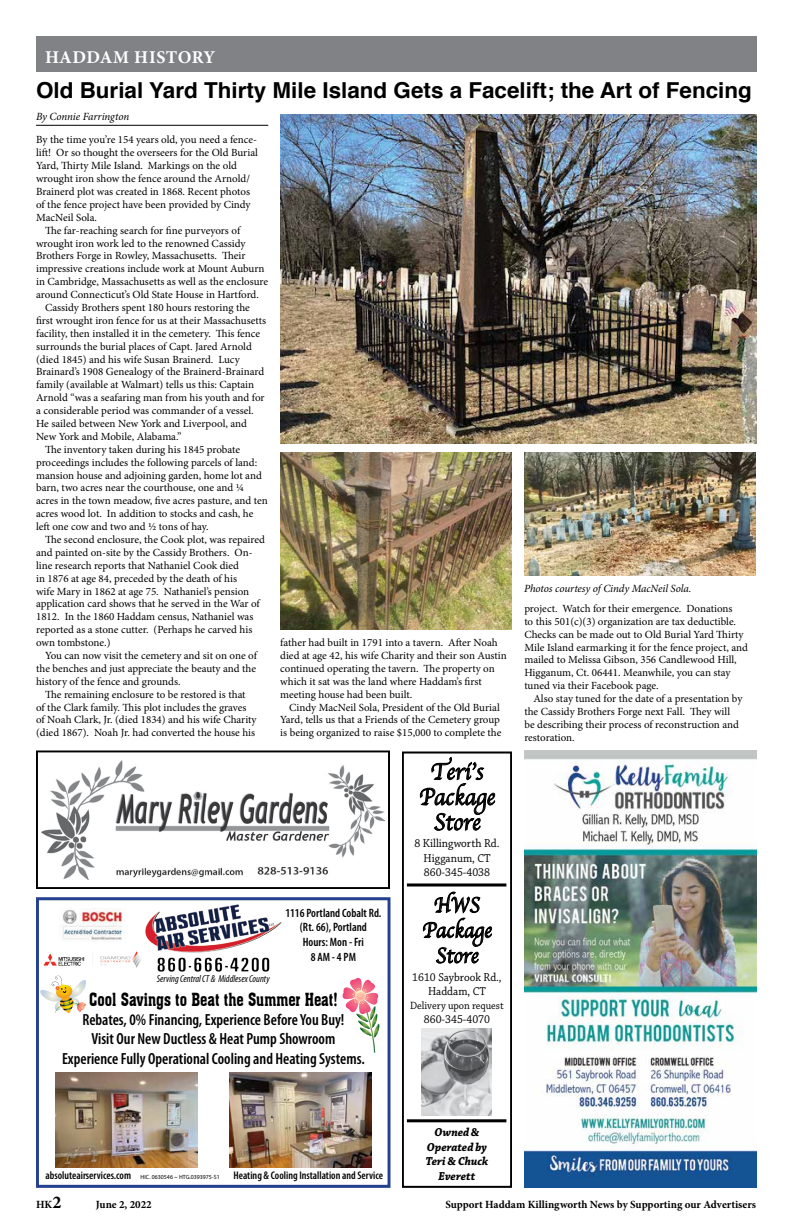
<style>
.page{position:relative;width:792px;height:1224px;background:#fff}
.page>*{position:absolute;margin:0;border:0;box-sizing:border-box;transform-origin:0 0}
.t1{font:24.2px/25.3px "Apple Chancery";color:#000;text-align:center;scale:.93 1}
.t2{font:22.2px/25.3px "Apple Chancery";color:#000;text-align:center;scale:.88 1}
.t3{font:700 22px "Helvetica";color:#000}
.t4{font:700 18px "Minion Pro";letter-spacing:.02em;color:#fff}
.t5{font:17.7px "Aachen BT";color:#000;scale:.78 1}
.t6{font:600 condensed 16.1px/19.4px "Myriad Pro";color:#000;text-align:center}
.t7{font:12.1px/14.5px "Chaparral Pro";color:#000;text-align:center;scale:.93 1}
.t8{font:600 condensed 12.1px/14.5px "Myriad Pro";color:#000;text-align:center}
.t9{font:italic 700 12.1px/14.5px "Chaparral Pro";color:#000;text-align:center;scale:.93 1}
.t10{font:600 condensed 11.1px "Myriad Pro";color:#000}
.t11{font:11.1px "Chaparral Pro";color:#000;scale:.93 1}
.t12{font:700 11px "Minion Pro";color:#000}
.t13{font:italic 11px "Minion Pro";letter-spacing:-.01em;color:#000}
.t14{font:10.9px/12.9px "Minion Pro";letter-spacing:-.005em;color:#000}
.t15{font:italic condensed 10.1px "Myriad Pro";color:#000}
.t16{font:6.1px "Myriad Pro";color:#000}
.s1{font-size:18px}
</style>
<div class="page">
<div style="left:36px;top:897px;width:355px;height:291px;border:3px solid #25408f"></div>
<img style="left:145px;top:904px;width:137px;height:68px">
<img style="left:55px;top:1072px;width:143px;height:96px">
<img style="left:229px;top:1072px;width:142px;height:96px">
<img style="left:43px;top:951px;width:98px;height:17px">
<img style="left:62px;top:908px;width:64px;height:32px">
<svg style="left:36px;top:975px;width:50px;height:40px"></svg>
<svg style="left:342px;top:978px;width:37px;height:75px"></svg>
<img style="left:524px;top:751px;width:232px;height:437px">
<div style="left:402px;top:752px;width:110px;height:436px;border:2px solid #000"></div>
<svg style="left:419px;top:752px;width:77px;height:79px"></svg>
<hr style="left:407px;top:884px;width:99px;height:2px;background:#000">
<svg style="left:422px;top:886px;width:71px;height:78px"></svg>
<hr style="left:407px;top:1119px;width:99px;height:3px;background:#000">
<img style="left:422px;top:1028px;width:69px;height:88px">
<img style="left:41px;top:760px;width:344px;height:119px">
<div style="left:36px;top:751px;width:354px;height:138px;border:2px solid #000"></div>
<div style="left:36px;top:36px;width:720px;height:36px;background:#808285"></div>
<hr style="left:36px;top:125px;width:232px;height:1px;background:#000">
<img style="left:280px;top:114px;width:476px;height:330px">
<img style="left:280px;top:452px;width:232px;height:177px">
<img style="left:524px;top:452px;width:232px;height:123px">
<h3 class="t4" style="left:45px;top:44px;width:172px">HADDAM HISTORY</h3>
<h3 class="t3" style="left:36px;top:73px;width:717px">Old Burial Yard Thirty Mile Island Gets a Facelift; the Art of Fencing</h3>
<p class="t13" style="left:36px;top:109px;width:95px">By Connie Farrington</p>
<p class="t14" style="left:36px;top:134px;width:223px">By the time you’re 154 years old, you need a fence-</p>
<p class="t14" style="left:36px;top:146px;width:224px">lift! Or so thought the overseers for the Old Burial</p>
<p class="t14" style="left:36px;top:159px;width:202px">Yard, Thirty Mile Island. Markings on the old</p>
<p class="t14" style="left:36px;top:172px;width:215px">wrought iron show the fence around the Arnold/</p>
<p class="t14" style="left:36px;top:185px;width:216px">Brainerd plot was created in 1868. Recent photos</p>
<p class="t14" style="left:36px;top:198px;width:216px">of the fence project have been provided by Cindy</p>
<p class="t14" style="left:36px;top:211px;width:62px">MacNeil Sola.</p>
<p class="t14" style="left:45px;top:224px;width:197px">The far-reaching search for fine purveyors of</p>
<p class="t14" style="left:36px;top:237px;width:211px">wrought iron work led to the renowned Cassidy</p>
<p class="t14" style="left:36px;top:250px;width:211px">Brothers Forge in Rowley, Massachusetts. Their</p>
<p class="t14" style="left:36px;top:262px;width:230px">impressive creations include work at Mount Auburn</p>
<p class="t14" style="left:36px;top:275px;width:234px">in Cambridge, Massachusetts as well as the enclosure</p>
<p class="t14" style="left:36px;top:288px;width:224px">around Connecticut’s Old State House in Hartford.</p>
<p class="t14" style="left:45px;top:301px;width:206px">Cassidy Brothers spent 180 hours restoring the</p>
<p class="t14" style="left:36px;top:314px;width:232px">first wrought iron fence for us at their Massachusetts</p>
<p class="t14" style="left:36px;top:327px;width:226px">facility, then installed it in the cemetery. This fence</p>
<p class="t14" style="left:36px;top:340px;width:217px">surrounds the burial places of Capt. Jared Arnold</p>
<p class="t14" style="left:36px;top:353px;width:205px">(died 1845) and his wife Susan Brainerd. Lucy</p>
<p class="t14" style="left:36px;top:366px;width:230px">Brainard’s 1908 Genealogy of the Brainerd-Brainard</p>
<p class="t14" style="left:36px;top:378px;width:220px">family (available at Walmart) tells us this: Captain</p>
<p class="t14" style="left:36px;top:391px;width:230px">Arnold “was a seafaring man from his youth and for</p>
<p class="t14" style="left:36px;top:404px;width:219px">a considerable period was commander of a vessel.</p>
<p class="t14" style="left:36px;top:417px;width:212px">He sailed between New York and Liverpool, and</p>
<p class="t14" style="left:36px;top:430px;width:147px">New York and Mobile, Alabama.”</p>
<p class="t14" style="left:45px;top:443px;width:197px">The inventory taken during his 1845 probate</p>
<p class="t14" style="left:36px;top:456px;width:223px">proceedings includes the following parcels of land:</p>
<p class="t14" style="left:36px;top:469px;width:227px">mansion house and adjoining garden, home lot and</p>
<p class="t14" style="left:36px;top:482px;width:209px">barn, two acres near the courthouse, one and ¼</p>
<p class="t14" style="left:36px;top:494px;width:233px">acres in the town meadow, five acres pasture, and ten</p>
<p class="t14" style="left:36px;top:507px;width:219px">acres wood lot. In addition to stocks and cash, he</p>
<p class="t14" style="left:36px;top:520px;width:174px">left one cow and two and ½ tons of hay.</p>
<p class="t14" style="left:45px;top:533px;width:221px">The second enclosure, the Cook plot, was repaired</p>
<p class="t14" style="left:36px;top:546px;width:218px">and painted on-site by the Cassidy Brothers. On-</p>
<p class="t14" style="left:36px;top:559px;width:205px">line research reports that Nathaniel Cook died</p>
<p class="t14" style="left:36px;top:572px;width:202px">in 1876 at age 84, preceded by the death of his</p>
<p class="t14" style="left:36px;top:585px;width:215px">wife Mary in 1862 at age 75. Nathaniel’s pension</p>
<p class="t14" style="left:36px;top:598px;width:225px">application card shows that he served in the War of</p>
<p class="t14" style="left:36px;top:610px;width:219px">1812. In the 1860 Haddam census, Nathaniel was</p>
<p class="t14" style="left:36px;top:623px;width:218px">reported as a stone cutter. (Perhaps he carved his</p>
<p class="t14" style="left:36px;top:636px;width:76px">own tombstone.)</p>
<p class="t14" style="left:45px;top:649px;width:213px">You can now visit the cemetery and sit on one of</p>
<p class="t14" style="left:36px;top:662px;width:222px">the benches and just appreciate the beauty and the</p>
<p class="t14" style="left:36px;top:675px;width:146px">history of the fence and grounds.</p>
<p class="t14" style="left:45px;top:688px;width:202px">The remaining enclosure to be restored is that</p>
<p class="t14" style="left:36px;top:701px;width:212px">of the Clark family. This plot includes the graves</p>
<p class="t14" style="left:36px;top:714px;width:222px">of Noah Clark, Jr. (died 1834) and his wife Charity</p>
<p class="t14" style="left:36px;top:726px;width:221px">(died 1867). Noah Jr. had converted the house his</p>
<p class="t14" style="left:280px;top:636px;width:228px">father had built in 1791 into a tavern. After Noah died at age 42, his wife Charity and their son Austin continued operating the tavern. The property on which it sat was the land where Haddam’s first meeting house had been built.</p>
<p class="t14" style="left:280px;top:701px;width:223px;text-indent:9px">Cindy MacNeil Sola, President of the Old Burial<br>Yard, tells us that a Friends of the Cemetery group is being organized to raise $15,000 to complete the</p>
<p class="t8" style="left:285px;top:905px;width:98px">1116 Portland Cobalt Rd. (Rt. 66), Portland</p>
<p class="t15" style="left:157px;top:973px;width:115px">Serving Central CT &amp; Middlesex County</p>
<p class="t8" style="left:303px;top:935px;width:63px">Hours: Mon - Fri<br>8 AM - 4 PM</p>
<h3 class="t5" style="left:89px;top:988px;width:320px">Cool Savings to Beat the Summer Heat!</h3>
<h3 class="t6" style="left:62px;top:1010px;width:304px">Rebates, 0% Financing, Experience Before You Buy!<br>Visit Our New Ductless &amp; Heat Pump Showroom<br>Experience Fully Operational Cooling and Heating Systems.</h3>
<h1 class="t1" style="left:419px;top:759px;width:83px">Teri’s<br>Package<br>Store</h1>
<p class="t7" style="left:414px;top:837px;width:93px">8 Killingworth Rd.<br>Higganum, CT<br>860-345-4038</p>
<h2 class="t2" style="left:422px;top:892px;width:81px">HWS<br>Package<br>Store</h2>
<p class="t7" style="left:412px;top:970px;width:98px">1610 Saybrook Rd.,<br>Haddam, CT</p>
<p class="t11" style="left:410px;top:999px;width:102px">Delivery upon request</p>
<p class="t7" style="left:424px;top:1013px;width:73px">860-345-4070</p>
<p class="t13" style="left:524px;top:581px;width:169px">Photos courtesy of Cindy MacNeil Sola.</p>
<p class="t14" style="left:524px;top:602px;width:225px">project. Watch for their emergence. Donations<br>to this 501(c)(3) organization are tax deductible.<br>Checks can be made out to Old Burial Yard Thirty Mile Island earmarking it for the fence project, and mailed to Melissa Gibson, 356 Candlewood Hill, Higganum, Ct. 06441. Meanwhile, you can stay tuned via their Facebook page.</p>
<p class="t14" style="left:524px;top:692px;width:220px;text-indent:9px">Also stay tuned for the date of a presentation by the Cassidy Brothers Forge next Fall. They will be describing their process of reconstruction and restoration.</p>
<p class="t10" style="left:46px;top:1169px;width:87px">absoluteairservices.com</p>
<p class="t10" style="left:234px;top:1169px;width:151px">Heating &amp; Cooling Installation and Service</p>
<p class="t16" style="left:141px;top:1173px;width:81px">HIC. 0630546 ~ HTG.0393975-S1</p>
<p class="t9" style="left:426px;top:1126px;width:69px">Owned &amp;<br>Operated by<br>Teri &amp; Chuck<br>Everett</p>
<p class="t12" style="left:36px;top:1197px;width:27px">HK<span class="s1">2</span></p>
<p class="t12" style="left:96px;top:1197px;width:57px">June 2, 2022</p>
<p class="t12" style="left:445px;top:1197px;width:312px">Support Haddam Killingworth News by Supporting our Advertisers</p>
</div>
